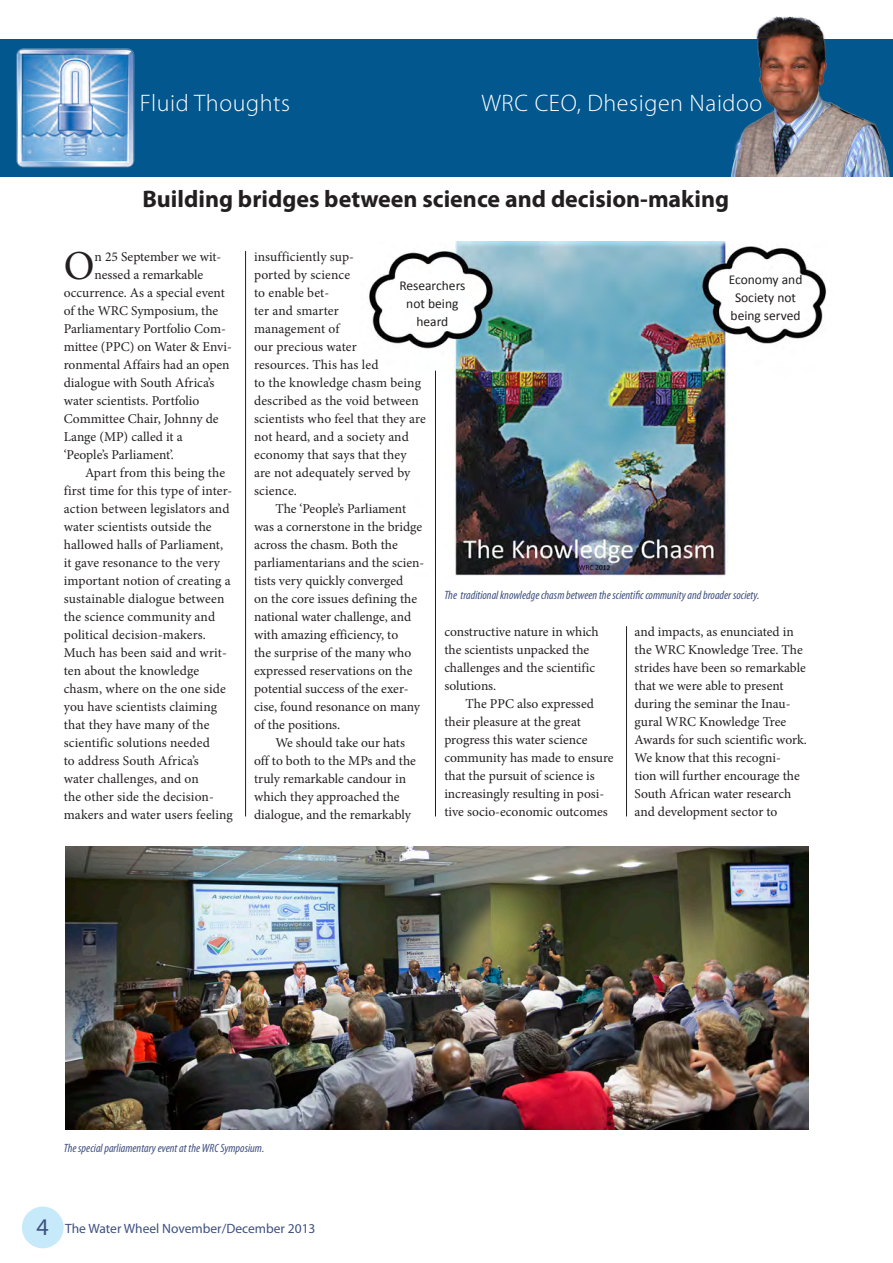
<style>
.page{position:relative;width:893px;height:1263px;background:#fff}
.page>*{position:absolute;margin:0;border:0;box-sizing:border-box;transform-origin:0 0}
.Body_text{font:41.25px "Minion Pro";color:#231f20}
.upfront_heading_1{font:700 24px "Myriad Pro";color:#231f20}
.top_bar{font:300 24px "Myriad Pro";letter-spacing:.025em;color:#fff}
.Body_text-2{font:13.5px/18px "Minion Pro";color:#231f20}
.Upfront_body{font:13.5px "Calibri";color:#231f20}
.top_bar-2{font:13.5px "Myriad Pro";color:#3f5080}
.t1{font:italic condensed 12px "Myriad Pro";color:#3f5080}
.s1{font-size:24px}
</style>
<div class="page">
<div style="left:22px;top:1206px;width:42px;height:42px;background:#c6eafa;border-radius:50%"></div>
<hr style="left:245px;top:251px;width:1px;height:565px;background:#231f20">
<hr style="left:626px;top:626px;width:1px;height:190px;background:#231f20">
<img style="left:369px;top:241px;width:458px;height:337px">
<div style="left:0;top:39px;width:893px;height:138px;background:#01578e"></div>
<img style="left:730px;top:16px;width:160px;height:161px">
<img style="left:16px;top:48px;width:119px;height:120px">
<img style="left:65px;top:846px;width:743px;height:283px">
<hr style="left:435px;top:371px;width:1px;height:445px;background:#231f20">
<p class="top_bar" style="left:140px;top:89px;width:152px">Fluid Thoughts</p>
<p class="top_bar" style="left:481px;top:89px;width:283px">WRC CEO, Dhesigen Naidoo</p>
<p class="upfront_heading_1" style="left:142px;top:183px;width:588px">Building bridges between science and decision-making</p>
<p class="Body_text-2" style="left:254px;top:247px;width:173px">insufficiently sup-<br>ported by science<br>to enable bet-<br>ter and smarter<br>management of<br>our precious water<br>resources. This has led<br>to the knowledge chasm being described as the void between scientists who feel that they are not heard, and a society and economy that says that they are not adequately served by science.</p>
<p class="Body_text-2" style="left:254px;top:499px;width:170px;text-indent:21px">The ‘People’s Parliament was a cornerstone in the bridge across the chasm. Both the parliamentarians and the scien&shy;tists very quickly converged<br>on the core issues defining the national water challenge, and with amazing efficiency, to<br>the surprise of the many who expressed reservations on the potential success of the exer&shy;cise, found resonance on many of the positions.</p>
<p class="Body_text-2" style="left:254px;top:733px;width:163px;text-indent:21px">We should take our hats off to both to the MPs and the truly remarkable candour in which they approached the dialogue, and the remarkably</p>
<p class="Body_text" style="left:64px;top:238px;width:32px">O</p>
<p class="Body_text-2" style="left:95px;top:247px;width:128px">n 25 September we wit-</p>
<p class="Body_text-2" style="left:95px;top:265px;width:110px">nessed a remarkable</p>
<p class="Body_text-2" style="left:64px;top:283px;width:163px">occurrence. As a special event</p>
<p class="Body_text-2" style="left:64px;top:301px;width:156px">of the WRC Symposium, the</p>
<p class="Body_text-2" style="left:64px;top:319px;width:164px">Parliamentary Portfolio Com-</p>
<p class="Body_text-2" style="left:64px;top:337px;width:170px">mittee (PPC) on Water &amp; Envi-</p>
<p class="Body_text-2" style="left:64px;top:355px;width:167px">ronmental Affairs had an open</p>
<p class="Body_text-2" style="left:64px;top:373px;width:152px">dialogue with South Africa’s</p>
<p class="Body_text-2" style="left:64px;top:391px;width:137px">water scientists. Portfolio</p>
<p class="Body_text-2" style="left:64px;top:409px;width:156px">Committee Chair, Johnny de</p>
<p class="Body_text-2" style="left:64px;top:427px;width:120px">Lange (MP) called it a</p>
<p class="Body_text-2" style="left:64px;top:445px;width:112px">‘People’s Parliament’.</p>
<p class="Body_text-2" style="left:64px;top:463px;width:171px;text-indent:21px">Apart from this being the first time for this type of inter&shy;action between legislators and water scientists outside the hallowed halls of Parliament, it gave resonance to the very important notion of creating a sustainable dialogue between the science community and political decision-makers.<br>Much has been said and writ&shy;ten about the knowledge chasm, where on the one side you have scientists claiming that they have many of the scientific solutions needed<br>to address South Africa’s<br>water challenges, and on<br>the other side the decision&shy;makers and water users feeling</p>
<p class="Upfront_body" style="left:729px;top:271px;width:75px">Economy and</p>
<p class="Upfront_body" style="left:735px;top:289px;width:63px">Society not</p>
<p class="Upfront_body" style="left:731px;top:307px;width:72px">being served</p>
<p class="Upfront_body" style="left:399px;top:277px;width:68px">Researchers</p>
<p class="Upfront_body" style="left:406px;top:295px;width:54px">not being</p>
<p class="Upfront_body" style="left:416px;top:313px;width:33px">heard</p>
<p class="t1" style="left:444px;top:588px;width:316px">The traditional knowledge chasm between the scientific community and broader society.</p>
<p class="Body_text-2" style="left:635px;top:623px;width:174px">and impacts, as enunciated in the WRC Knowledge Tree. The strides have been so remarkable that we were able to present during the seminar the Inau&shy;gural WRC Knowledge Tree<br>Awards for such scientific work.<br>We know that this recogni-<br>tion will further encourage the<br>South African water research and development sector to</p>
<p class="Body_text-2" style="left:444px;top:623px;width:156px">constructive nature in which the scientists unpacked the challenges and the scientific solutions.</p>
<p class="Body_text-2" style="left:444px;top:695px;width:171px;text-indent:21px">The PPC also expressed their pleasure at the great progress this water science community has made to ensure that the pursuit of science is increasingly resulting in posi&shy;tive socio-economic outcomes</p>
<p class="t1" style="left:64px;top:1140px;width:202px">The special parliamentary event at the WRC Symposium.</p>
<p class="top_bar-2" style="left:37px;top:1220px;width:280px"><span class="s1">4</span> The Water Wheel November/December 2013</p>
</div>
